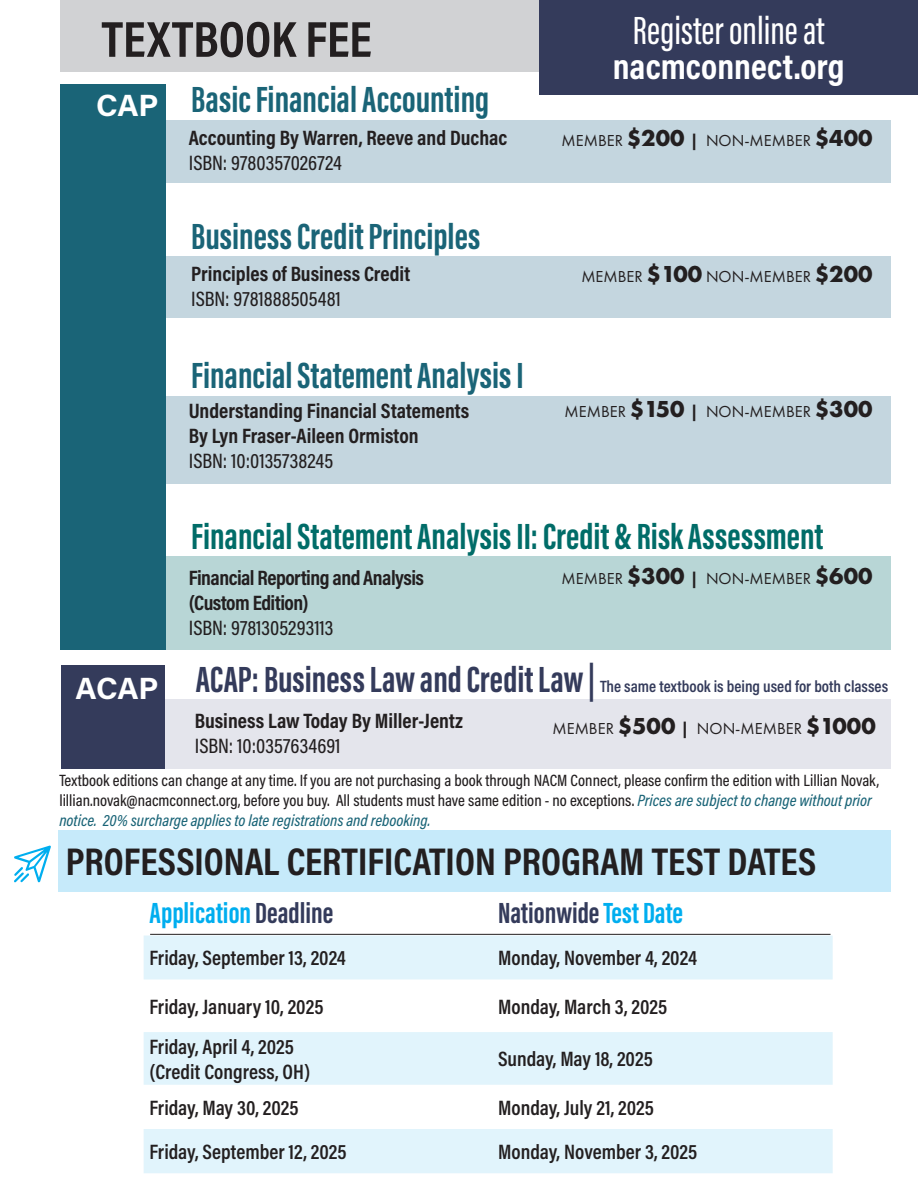
<style>
.page{position:relative;width:918px;height:1188px;background:#fff}
.page>*{position:absolute;margin:0;border:0;box-sizing:border-box;transform-origin:0 0}
.t1{font:700 51px "Acumin Pro Cond";letter-spacing:.005em;color:#231f20}
.t2{font:500 40.5px "Acumin Pro Extra Cond";color:#fff}
.t3{font:700 39px "Acumin Pro Cond";color:#231f20}
.t4{font:700 37.5px "Acumin Pro Extra Cond";color:#1a6477}
.t5{font:700 37.5px "Acumin Pro Extra Cond";color:#006c68}
.t6{font:700 37.5px "Acumin Pro Extra Cond";color:#343b5b}
.t7{font:700 36px "Acumin Pro Cond";color:#fff}
.t8{font:700 30.75px "Acumin Pro";letter-spacing:-.01em;color:#fff}
.t9{font:700 30px "Acumin Pro Extra Cond";color:#00aeef}
.t10{font:700 30px "Acumin Pro Extra Cond";color:#343b5b}
.t11{font:600 21px/25.2px "Acumin Pro Cond";color:#231f20}
.t12{font:700 21px/25.2px "Acumin Pro Cond";color:#231f20}
.t13{font:500 21px "Acumin Pro Cond";color:#231f20}
.t14{font:700 21px/25.2px "Acumin Pro Cond";letter-spacing:-.025em;color:#231f20}
.t15{font:500 16.5px/19.8px "Acumin Pro Cond";color:#231f20}
.t16{font:16.5px "Futura PT";color:#231f20}
.t17{font:600 16.5px "Acumin Pro Cond";color:#343b5b}
.s1{font-weight:700;font-size:24px}
.s2{font-weight:700}
.s3{font-style:italic;color:#1a6477}
.s4{color:#343b5b}
.s5{color:#00aeef}
</style>
<div class="page">
<div style="left:150px;top:396px;width:741px;height:88px;background:#c4d6df"></div>
<div style="left:150px;top:556px;width:741px;height:94px;background:#b8d6d6"></div>
<div style="left:151px;top:120px;width:740px;height:63px;background:#c4d6df"></div>
<div style="left:151px;top:257px;width:740px;height:61px;background:#c4d6df"></div>
<div style="left:156px;top:699px;width:735px;height:69px;background:#e4e5ec"></div>
<div style="left:61px;top:84px;width:105px;height:566px;background:#1a6477"></div>
<div style="left:61px;top:665px;width:104px;height:104px;background:#343b5b"></div>
<svg style="left:14px;top:846px;width:37px;height:36px"></svg>
<div style="left:61px;top:0;width:479px;height:71px;background:#d1d2d4"></div>
<div style="left:59px;top:830px;width:832px;height:61px;background:#c6eafa"></div>
<svg style="left:144px;top:936px;width:689px;height:237px;fill:#e1f4fc"></svg>
<hr style="left:150px;top:934px;width:681px;height:1px;background:#231f20">
<div style="left:540px;top:0;width:378px;height:94px;background:#343b5b"></div>
<h1 class="t1" style="left:102px;top:17px;width:272px">TEXTBOOK FEE</h1>
<h3 class="t8" style="left:96px;top:94px;width:64px">CAP</h3>
<h3 class="t4" style="left:191px;top:83px;width:300px">Basic Financial Accounting</h3>
<p class="t12" style="left:189px;top:127px;width:320px">Accounting By Warren, Reeve and Duchac</p>
<p class="t13" style="left:189px;top:155px;width:154px">ISBN: 9780357026724</p>
<h3 class="t4" style="left:191px;top:220px;width:291px">Business Credit Principles</h3>
<p class="t12" style="left:191px;top:263px;width:221px">Principles of Business Credit</p>
<p class="t13" style="left:191px;top:291px;width:151px">ISBN: 9781888505481</p>
<h3 class="t4" style="left:191px;top:359px;width:334px">Financial Statement Analysis I</h3>
<p class="t12" style="left:189px;top:400px;width:282px">Understanding Financial Statements<br>By Lyn Fraser-Aileen Ormiston</p>
<p class="t13" style="left:189px;top:453px;width:146px">ISBN: 10:0135738245</p>
<h2 class="t2" style="left:633px;top:16px;width:193px">Register online at</h2>
<h3 class="t7" style="left:613px;top:51px;width:233px">nacmconnect.org</h3>
<p class="t16" style="left:562px;top:130px;width:312px">MEMBER <span class="s1">$200</span> <span class="s2">|</span> NON-MEMBER <span class="s1">$400</span></p>
<p class="t16" style="left:581px;top:266px;width:293px">MEMBER <span class="s1">$100</span> NON-MEMBER <span class="s1">$200</span></p>
<p class="t16" style="left:565px;top:402px;width:309px">MEMBER <span class="s1">$150</span> <span class="s2">|</span> NON-MEMBER <span class="s1">$300</span></p>
<h3 class="t8" style="left:75px;top:676px;width:85px">ACAP</h3>
<h3 class="t5" style="left:191px;top:519px;width:633px">Financial Statement Analysis II: Credit &amp; Risk Assessment</h3>
<p class="t14" style="left:189px;top:566px;width:237px">Financial Reporting and Analysis (Custom Edition)</p>
<p class="t13" style="left:189px;top:620px;width:146px">ISBN: 9781305293113</p>
<p class="t16" style="left:562px;top:568px;width:312px">MEMBER <span class="s1">$300</span> <span class="s2">|</span> NON-MEMBER <span class="s1">$600</span></p>
<h3 class="t6" style="left:196px;top:663px;width:401px">ACAP: Business Law and Credit Law |</h3>
<p class="t17" style="left:600px;top:680px;width:290px">The same textbook is being used for both classes</p>
<p class="t12" style="left:195px;top:710px;width:270px">Business Law Today By Miller-Jentz</p>
<p class="t13" style="left:195px;top:738px;width:147px">ISBN: 10:0357634691</p>
<p class="t16" style="left:553px;top:718px;width:325px">MEMBER <span class="s1">$500</span> <span class="s2">|</span> NON-MEMBER <span class="s1">$1000</span></p>
<p class="t15" style="left:59px;top:772px;width:821px">Textbook editions can change at any time. If you are not purchasing a book through NACM Connect, please confirm the edition with Lillian Novak, lillian.novak@nacmconnect.org, before you buy. All students must have same edition - no exceptions. <span class="s3">Prices are subject to change without prior notice. 20% surcharge applies to late registrations and rebooking.</span></p>
<h3 class="t3" style="left:66px;top:845px;width:752px">PROFESSIONAL CERTIFICATION PROGRAM TEST DATES</h3>
<h3 class="t9" style="left:150px;top:900px;width:185px">Application <span class="s4">Deadline</span></h3>
<h3 class="t10" style="left:498px;top:900px;width:186px">Nationwide <span class="s5">Test Date</span></h3>
<p class="t11" style="left:150px;top:947px;width:198px">Friday, September 13, 2024</p>
<p class="t11" style="left:498px;top:947px;width:200px">Monday, November 4, 2024</p>
<p class="t11" style="left:150px;top:995px;width:175px">Friday, January 10, 2025</p>
<p class="t11" style="left:498px;top:995px;width:171px">Monday, March 3, 2025</p>
<p class="t11" style="left:150px;top:1035px;width:162px">Friday, April 4, 2025 (Credit Congress, OH)</p>
<p class="t11" style="left:498px;top:1048px;width:156px">Sunday, May 18, 2025</p>
<p class="t11" style="left:150px;top:1097px;width:151px">Friday, May 30, 2025</p>
<p class="t11" style="left:498px;top:1097px;width:157px">Monday, July 21, 2025</p>
<p class="t11" style="left:150px;top:1141px;width:199px">Friday, September 12, 2025</p>
<p class="t11" style="left:498px;top:1141px;width:201px">Monday, November 3, 2025</p>
</div>
